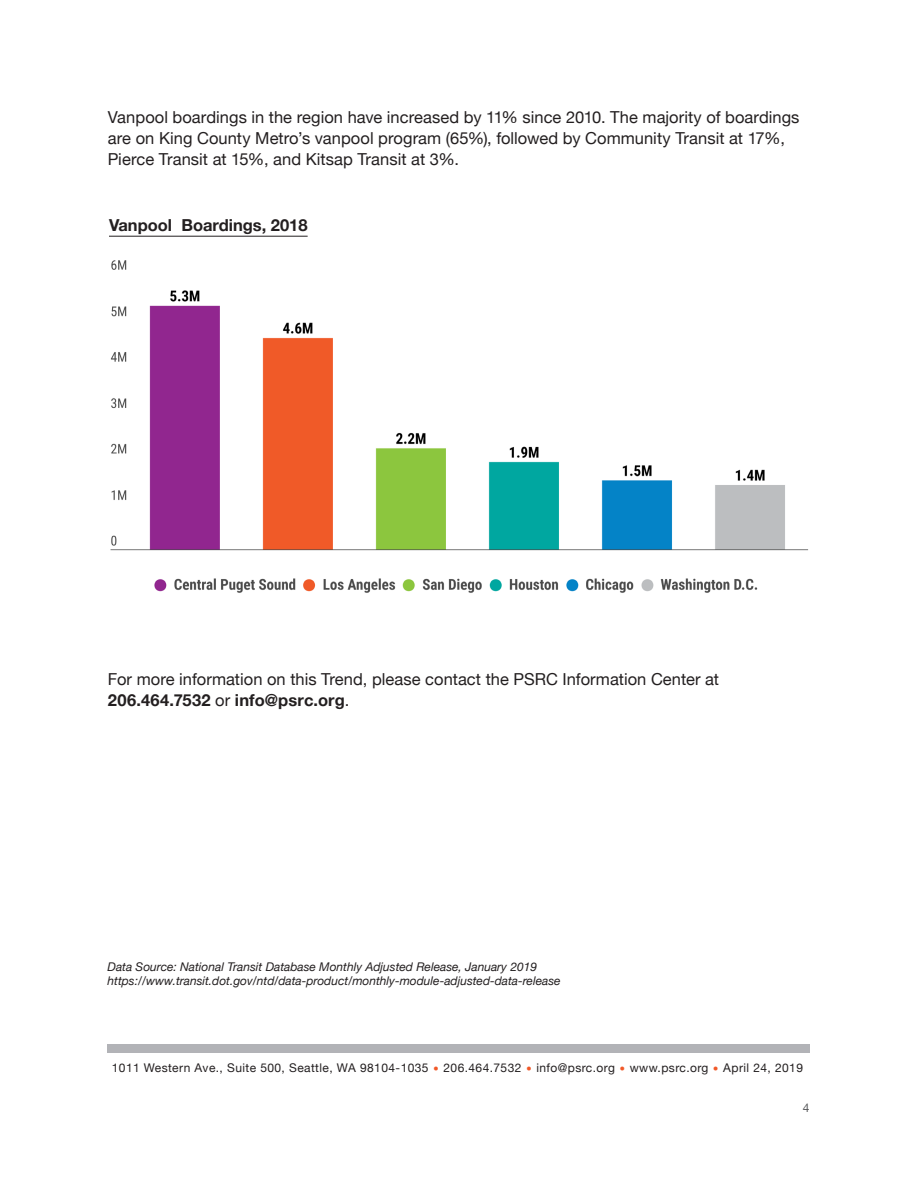
<style>
.page{position:relative;width:918px;height:1188px;background:#fff}
.page>*{position:absolute;margin:0;border:0;box-sizing:border-box;transform-origin:0 0}
.t1{font:16.5px/21px "Helvetica Neue";color:#231f20}
.t2{font:700 16.5px "Helvetica Neue";color:#231f20}
.t3{font:italic 12px/14.4px "Helvetica Neue";color:#231f20}
.t4{font:12px "Helvetica Neue";letter-spacing:.035em;color:#231f20}
.t5{font:12px "Helvetica Neue";color:#57585a}
.s1{font-weight:700}
.s2{font-weight:700;font-size:18px;color:#f15929}
</style>
<div class="page">
<div style="left:108px;top:1045px;width:702px;height:8px;background:#b2b3b7"></div>
<img style="left:110px;top:260px;width:699px;height:333px">
<hr style="left:109px;top:236px;width:199px;height:1px;background:#231f20">
<p class="t1" style="left:108px;top:108px;width:693px">Vanpool boardings in the region have increased by 11% since 2010. The majority of boardings are on King County Metro’s vanpool program (65%), followed by Community Transit at 17%,<br>Pierce Transit at 15%, and Kitsap Transit at 3%.</p>
<p class="t2" style="left:109px;top:212px;width:200px">Vanpool Boardings, 2018</p>
<p class="t1" style="left:108px;top:670px;width:613px">For more information on this Trend, please contact the PSRC Information Center at<br><span class="s1">206.464.7532</span> or <span class="s1">info@psrc.org</span>.</p>
<p class="t3" style="left:108px;top:960px;width:454px">Data Source: National Transit Database Monthly Adjusted Release, January 2019 https://www.transit.dot.gov/ntd/data-product/monthly-module-adjusted-data-release</p>
<p class="t4" style="left:112px;top:1059px;width:693px">1011 Western Ave., Suite 500, Seattle, WA 98104-1035 <span class="s2">•</span> 206.464.7532 <span class="s2">•</span> info@psrc.org <span class="s2">•</span> www.psrc.org <span class="s2">•</span> April 24, 2019</p>
<p class="t5" style="left:803px;top:1099px;width:8px">4</p>
</div>
